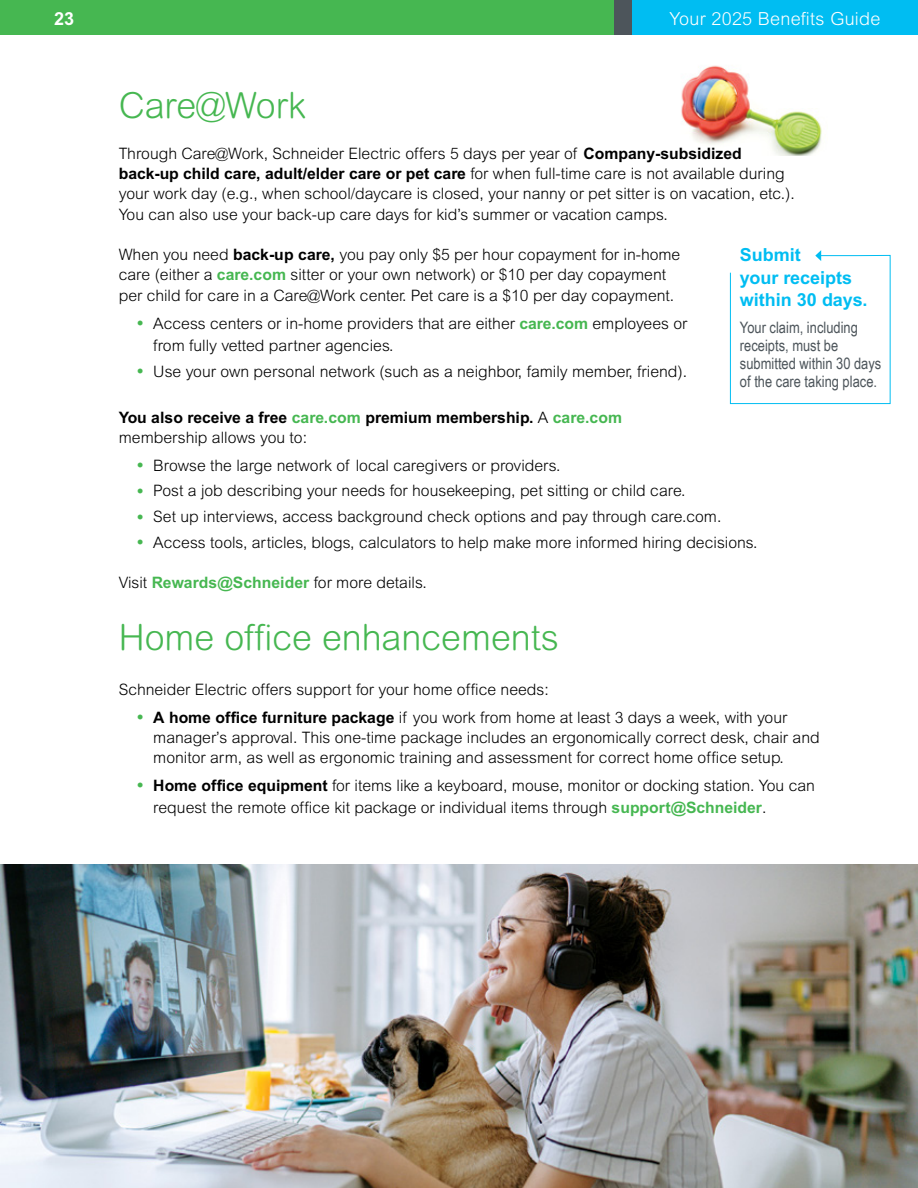
<style>
.page{position:relative;width:918px;height:1188px;background:#fff}
.page>*{position:absolute;margin:0;border:0;box-sizing:border-box;transform-origin:0 0}
.t1{font:300 36px "Arial Rounded MT Std";color:#46b751}
.t2{font:700 18px/22.5px "Arial MT Pro";color:#00bdf2}
.t3{font:300 18px "Arial MT Pro";letter-spacing:.015em;color:#fff}
.t4{font:700 18px "Arial MT Pro";color:#fff}
.t5{font:300 15.75px/20.2px "Arial MT Pro";color:#000}
.t6{font:700 15.75px/20.2px "Arial MT Pro";color:#000}
.t7{font:15.75px/18px "Arial Narrow";color:#4d555b}
.s1{font-weight:700}
.s2{font-weight:700;color:#46b751}
.s3{font-family:"Arial";font-weight:400;font-size:19.5px;color:#46b751}
.s4{color:#46b751}
.s5{font-weight:300}
</style>
<div class="page">
<div style="left:632px;top:0;width:286px;height:35px;background:#00bdf2"></div>
<div style="left:0;top:0;width:632px;height:35px;background:#46b751"></div>
<div style="left:615px;top:0;width:17px;height:35px;background:#4d555b"></div>
<img style="left:681px;top:65px;width:141px;height:91px">
<img style="left:0;top:864px;width:918px;height:324px">
<svg style="left:730px;top:250px;width:161px;height:154px"></svg>
<p class="t4" style="left:54px;top:8px;width:22px">23</p>
<p class="t3" style="left:669px;top:7px;width:212px">Your 2025 Benefits Guide</p>
<h1 class="t1" style="left:119px;top:85px;width:189px">Care@Work</h1>
<p class="t5" style="left:119px;top:144px;width:678px">Through Care@Work, Schneider Electric offers 5 days per year of <span class="s1">Company-subsidized back-up child care, adult/elder care or pet care</span> for when full-time care is not available during your work day (e.g., when school/daycare is closed, your nanny or pet sitter is on vacation, etc.).<br>You can also use your back-up care days for kid’s summer or vacation camps.</p>
<p class="t5" style="left:119px;top:245px;width:563px">When you need <span class="s1">back-up care,</span> you pay only $5 per hour copayment for in-home care (either a <span class="s2">care.com</span> sitter or your own network) or $10 per day copayment per child for care in a Care@Work center. Pet care is a $10 per day copayment.</p>
<p class="t5" style="left:153px;top:312px;width:536px;line-height:22.5px;text-indent:-16px"><span class="s3">•</span> Access centers or in-home providers that are either <span class="s2">care.com</span> employees or from fully vetted partner agencies.</p>
<p class="t5" style="left:137px;top:361px;width:552px"><span class="s3">•</span> Use your own personal network (such as a neighbor, family member, friend).</p>
<p class="t6" style="left:119px;top:407px;width:505px">You also receive a free <span class="s4">care.com</span> premium membership. <span class="s5">A</span> <span class="s4">care.com </span><span class="s5">membership allows you to:</span></p>
<p class="t5" style="left:137px;top:455px;width:425px"><span class="s3">•</span> Browse the large network of local caregivers or providers.</p>
<p class="t5" style="left:137px;top:481px;width:550px"><span class="s3">•</span> Post a job describing your needs for housekeeping, pet sitting or child care.</p>
<p class="t5" style="left:137px;top:507px;width:586px"><span class="s3">•</span> Set up interviews, access background check options and pay through care.com.</p>
<p class="t5" style="left:137px;top:532px;width:622px"><span class="s3">•</span> Access tools, articles, blogs, calculators to help make more informed hiring decisions.</p>
<p class="t5" style="left:119px;top:573px;width:309px">Visit <span class="s2">Rewards@Schneider</span> for more details.</p>
<h1 class="t1" style="left:119px;top:617px;width:442px">Home office enhancements</h1>
<p class="t5" style="left:119px;top:679px;width:431px">Schneider Electric offers support for your home office needs:</p>
<p class="t5" style="left:153px;top:707px;width:668px;text-indent:-16px"><span class="s3">•</span> <span class="s1">A home office furniture package</span> if you work from home at least 3 days a week, with your manager’s approval. This one-time package includes an ergonomically correct desk, chair and monitor arm, as well as ergonomic training and assessment for correct home office setup.</p>
<p class="t5" style="left:153px;top:775px;width:663px;line-height:22.5px;text-indent:-16px"><span class="s3">•</span> <span class="s1">Home office equipment</span> for items like a keyboard, mouse, monitor or docking station. You can request the remote office kit package or individual items through <span class="s2">support@Schneider</span>.</p>
<p class="t2" style="left:740px;top:244px;width:129px">Submit<br>your receipts within 30 days.</p>
<p class="t7" style="left:740px;top:318px;width:143px">Your claim, including receipts, must be submitted within 30 days of the care taking place.</p>
</div>
